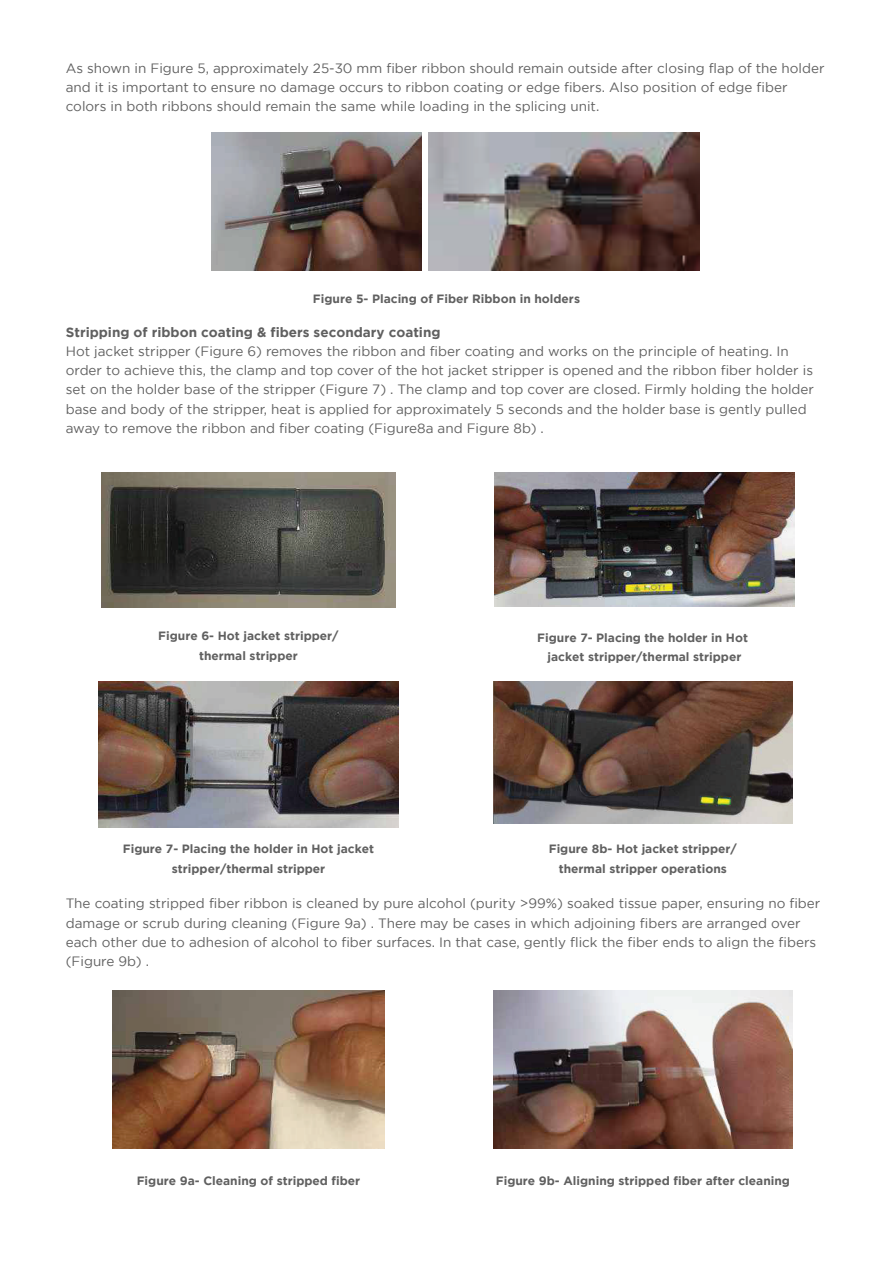
<style>
.page{position:relative;width:893px;height:1263px;background:#fff}
.page>*{position:absolute;margin:0;border:0;box-sizing:border-box;transform-origin:0 0}
.t1{font:13.5px/19.2px "Gotham";color:#606060}
.t2{font:700 13.5px "Gotham";color:#606060}
.t3{font:700 12px/19.2px "Gotham";color:#606060;text-align:center}
</style>
<div class="page">
<img style="left:429px;top:133px;width:271px;height:137px">
<img style="left:211px;top:133px;width:211px;height:137px">
<img style="left:495px;top:473px;width:299px;height:134px">
<img style="left:101px;top:473px;width:295px;height:134px">
<img style="left:99px;top:682px;width:299px;height:145px">
<img style="left:493px;top:682px;width:300px;height:141px">
<img style="left:493px;top:991px;width:300px;height:158px">
<img style="left:112px;top:991px;width:273px;height:158px">
<p class="t1" style="left:66px;top:58px;width:760px">As shown in Figure 5, approximately 25-30 mm fiber ribbon should remain outside after closing flap of the holder and it is important to ensure no damage occurs to ribbon coating or edge fibers. Also position of edge fiber colors in both ribbons should remain the same while loading in the splicing unit.</p>
<p class="t3" style="left:313px;top:289px;width:269px">Figure 5- Placing of Fiber Ribbon in holders</p>
<p class="t2" style="left:66px;top:324px;width:376px">Stripping of ribbon coating &amp; fibers secondary coating</p>
<p class="t1" style="left:66px;top:341px;width:750px">Hot jacket stripper (Figure 6) removes the ribbon and fiber coating and works on the principle of heating. In order to achieve this, the clamp and top cover of the hot jacket stripper is opened and the ribbon fiber holder is set on the holder base of the stripper (Figure 7) . The clamp and top cover are closed. Firmly holding the holder base and body of the stripper, heat is applied for approximately 5 seconds and the holder base is gently pulled away to remove the ribbon and fiber coating (Figure8a and Figure 8b) .</p>
<p class="t3" style="left:158px;top:626px;width:182px">Figure 6- Hot jacket stripper/ thermal stripper</p>
<p class="t3" style="left:537px;top:628px;width:212px">Figure 7- Placing the holder in Hot jacket stripper/thermal stripper</p>
<p class="t3" style="left:123px;top:839px;width:253px">Figure 7- Placing the holder in Hot jacket stripper/thermal stripper</p>
<p class="t3" style="left:549px;top:839px;width:190px">Figure 8b- Hot jacket stripper/ thermal stripper operations</p>
<p class="t1" style="left:66px;top:894px;width:756px">The coating stripped fiber ribbon is cleaned by pure alcohol (purity &gt;99%) soaked tissue paper, ensuring no fiber damage or scrub during cleaning (Figure 9a) . There may be cases in which adjoining fibers are arranged over each other due to adhesion of alcohol to fiber surfaces. In that case, gently flick the fiber ends to align the fibers (Figure 9b) .</p>
<p class="t3" style="left:137px;top:1171px;width:225px">Figure 9a- Cleaning of stripped fiber</p>
<p class="t3" style="left:496px;top:1171px;width:296px">Figure 9b- Aligning stripped fiber after cleaning</p>
</div>
